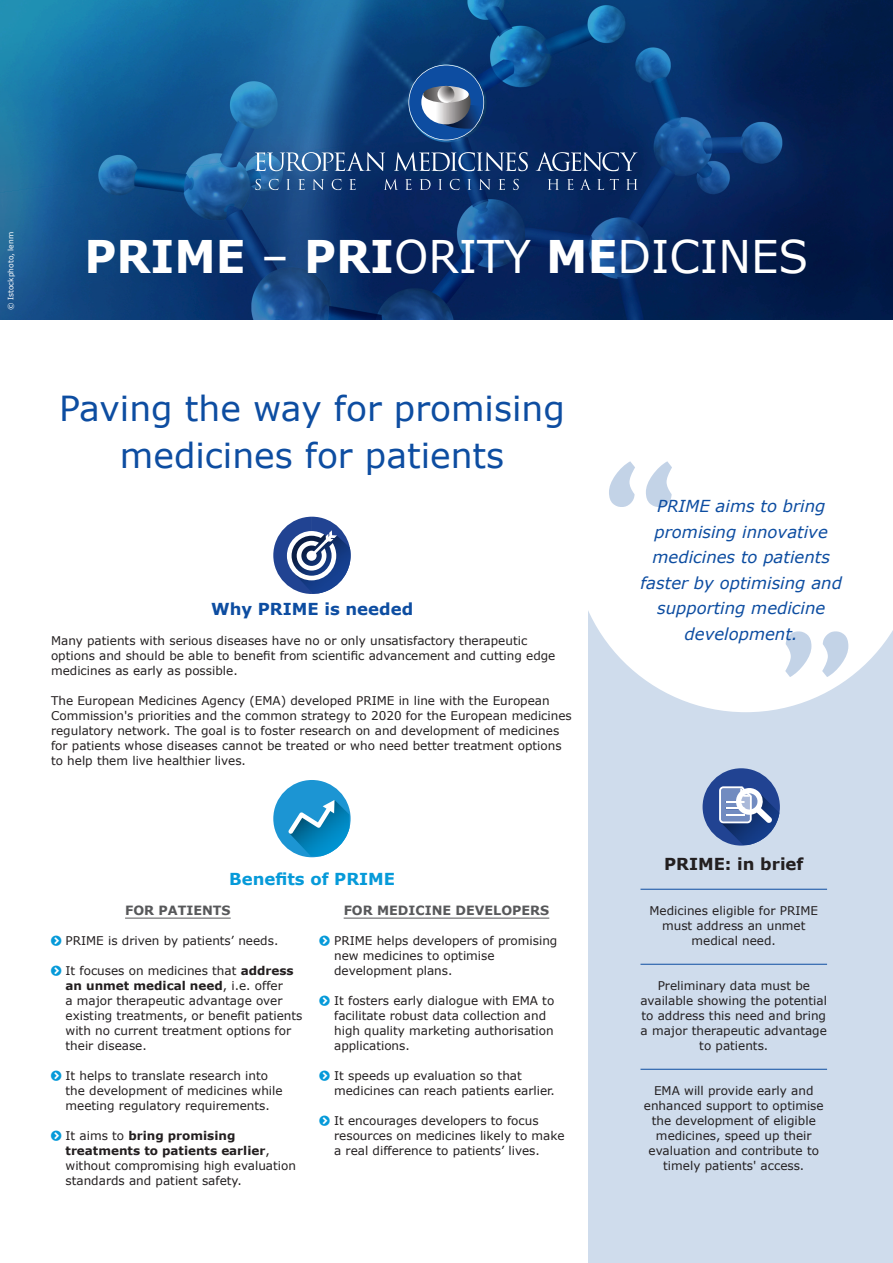
<style>
.page{position:relative;width:893px;height:1263px;background:#fff}
.page>*{position:absolute;margin:0;border:0;box-sizing:border-box;transform-origin:0 0}
.titre{font:45px "Verdana";color:#fff}
.sous-titre{font:34.5px/46.5px "Verdana";color:#0d4da1;text-align:center}
.quote{font:italic 16.5px/25.5px "Verdana";color:#0d4da1;text-align:center}
.sous-titre2{font:700 16.5px "Verdana";color:#0d4da1}
.sous-titre2-2{font:700 16.5px "Verdana";color:#069ad9}
.sous-titre2-3{font:700 16.5px "Verdana";color:#231f20}
.textes{font:700 12.75px "Verdana";color:#57585a}
.textes-2{font:12px/15px "Verdana";color:#231f20}
.textes-3{font:7.5px "Verdana";color:#fff}
.s1{font-weight:700}
</style>
<div class="page">
<div style="left:588px;top:547px;width:305px;height:716px;background:#cfdcec"></div>
<svg style="left:588px;top:547px;width:305px;height:165px;fill:#fff"></svg>
<svg style="left:0;top:0;width:893px;height:319px;background:#0d3f76"></svg>
<svg style="left:255px;top:152px;width:382px;height:19px;background:#446390"></svg>
<svg style="left:255px;top:179px;width:382px;height:11px;background:#29497c"></svg>
<svg style="left:408px;top:65px;width:76px;height:75px;background:#40669a"></svg>
<hr style="left:125px;top:918px;width:106px;height:1px;background:#57585a">
<hr style="left:344px;top:918px;width:205px;height:1px;background:#57585a">
<hr style="left:640px;top:889px;width:187px;height:1px;background:#0d4da1">
<hr style="left:640px;top:964px;width:187px;height:1px;background:#0d4da1">
<hr style="left:640px;top:1069px;width:187px;height:1px;background:#0d4da1">
<svg style="left:609px;top:461px;width:63px;height:46px"></svg>
<svg style="left:785px;top:631px;width:63px;height:46px"></svg>
<svg style="left:273px;top:517px;width:78px;height:77px"></svg>
<div style="left:703px;top:768px;width:77px;height:77px;background:#214392;border-radius:50%"></div>
<img style="left:721px;top:823px;width:56px;height:22px">
<svg style="left:719px;top:786px;width:60px;height:37px"></svg>
<div style="left:273px;top:780px;width:78px;height:77px;background:#1c95d3;border-radius:50%"></div>
<img style="left:289px;top:800px;width:60px;height:56px">
<svg style="left:288px;top:800px;width:46px;height:34px"></svg>
<p class="textes-3" style="left:6px;top:310px;width:80px;rotate:-90deg">© Istockphoto, lenm</p>
<p class="titre" style="left:85px;top:226px;width:725px"><span class="s1">PRIME</span> – <span class="s1">PRI</span>ORITY <span class="s1">ME</span>DICINES</p>
<p class="sous-titre" style="left:59px;top:385px;width:507px">Paving the way for promising medicines for patients</p>
<p class="sous-titre2" style="left:211px;top:597px;width:204px">Why PRIME is needed</p>
<p class="textes-2" style="left:51px;top:633px;width:506px">Many patients with serious diseases have no or only unsatisfactory therapeutic options and should be able to benefit from scientific advancement and cutting edge medicines as early as possible.</p>
<p class="textes-2" style="left:51px;top:693px;width:522px">The European Medicines Agency (EMA) developed PRIME in line with the European Commission's priorities and the common strategy to 2020 for the European medicines regulatory network. The goal is to foster research on and development of medicines for patients whose diseases cannot be treated or who need better treatment options to help them live healthier lives.</p>
<p class="sous-titre2-2" style="left:229px;top:867px;width:168px">Benefits of PRIME</p>
<p class="textes" style="left:125px;top:901px;width:107px">FOR PATIENTS</p>
<p class="textes-2" style="left:66px;top:933px;width:214px">PRIME is driven by patients’ needs.</p>
<p class="textes-2" style="left:66px;top:963px;width:238px">It focuses on medicines that <span class="s1">address an unmet medical need</span>, i.e. offer<br>a major therapeutic advantage over existing treatments, or benefit patients with no current treatment options for their disease.</p>
<p class="textes-2" style="left:66px;top:1068px;width:219px">It helps to translate research into the development of medicines while meeting regulatory requirements.</p>
<p class="textes-2" style="left:66px;top:1128px;width:232px">It aims to <span class="s1">bring promising treatments to patients earlier</span>, without compromising high evaluation standards and patient safety.</p>
<p class="textes" style="left:344px;top:901px;width:207px">FOR MEDICINE DEVELOPERS</p>
<p class="textes-2" style="left:334px;top:933px;width:225px">PRIME helps developers of promising new medicines to optimise development plans.</p>
<p class="textes-2" style="left:334px;top:993px;width:222px">It fosters early dialogue with EMA to facilitate robust data collection and high quality marketing authorisation applications.</p>
<p class="textes-2" style="left:334px;top:1068px;width:222px">It speeds up evaluation so that medicines can reach patients earlier.</p>
<p class="textes-2" style="left:334px;top:1113px;width:232px">It encourages developers to focus resources on medicines likely to make a real difference to patients’ lives.</p>
<p class="quote" style="left:640px;top:493px;width:203px">PRIME aims to bring promising innovative medicines to patients faster by optimising and supporting medicine development.</p>
<p class="sous-titre2-3" style="left:664px;top:852px;width:141px">PRIME: in brief</p>
<p class="textes-2" style="left:649px;top:903px;width:170px;text-align:center">Medicines eligible for PRIME must address an unmet medical need.</p>
<p class="textes-2" style="left:640px;top:978px;width:188px;text-align:center">Preliminary data must be available showing the potential to address this need and bring a major therapeutic advantage to patients.</p>
<p class="textes-2" style="left:644px;top:1083px;width:181px;text-align:center">EMA will provide early and enhanced support to optimise the development of eligible medicines, speed up their evaluation and contribute to timely patients' access.</p>
</div>
